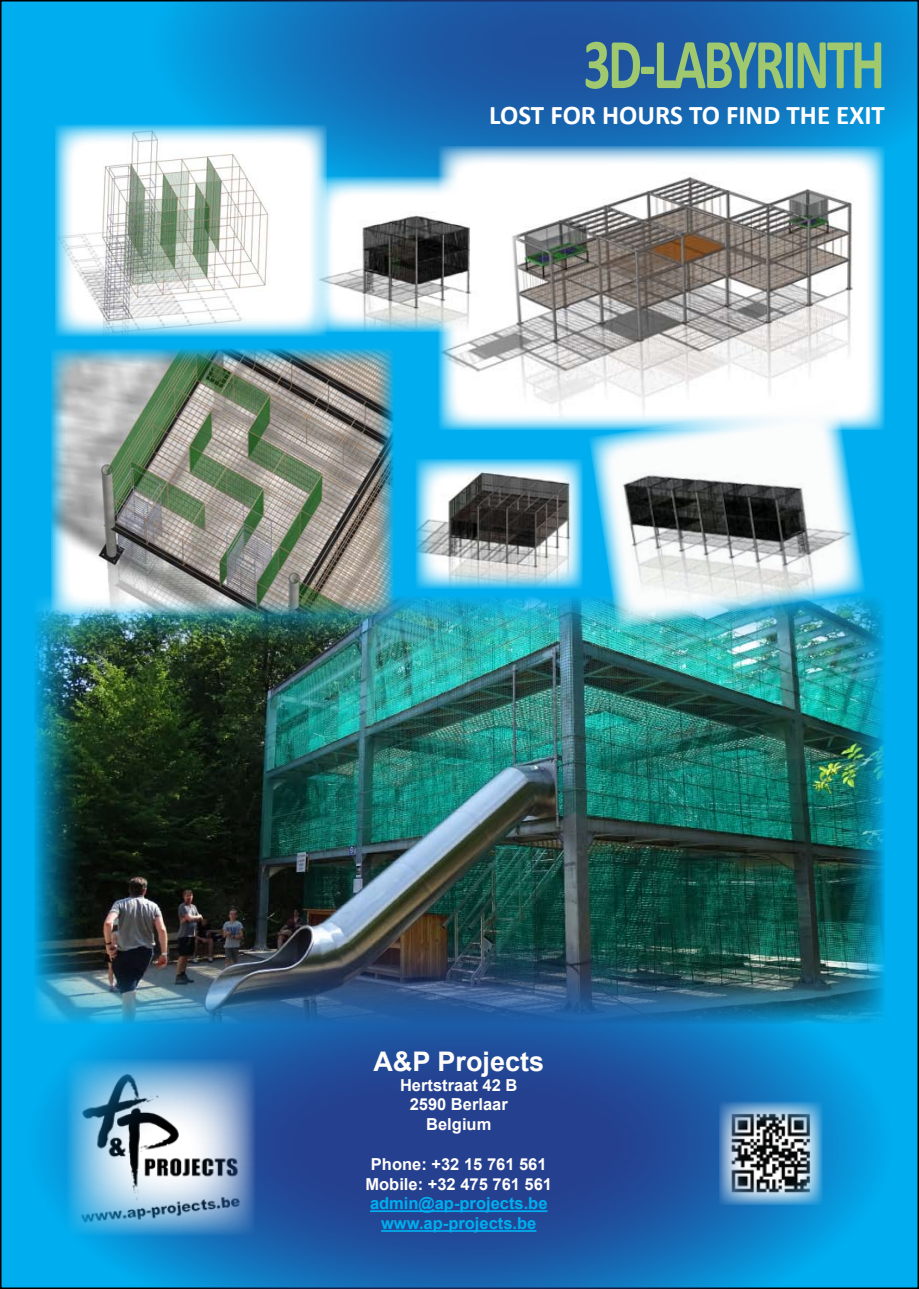
<style>
.page{position:relative;width:919px;height:1289px;background:#fff}
.page>*{position:absolute;margin:0;border:0;box-sizing:border-box;transform-origin:0 0}
.t1{font:700 72px "Calibri";letter-spacing:-.05em;color:#a0c86e;scale:.75 1}
.t2{font:700 27px "Calibri";color:#fff}
.t3{font:700 27px "Arial";color:#fffdfa}
.t4{font:700 16.5px/19.8px "Arial";color:#fffdfa;text-align:center}
.t5{font:700 16.5px/19.8px "Arial";color:#00aeef;text-align:center}
</style>
<div class="page">
<div style="left:1px;top:1px;width:917px;height:1287px;background:#00aeef"></div>
<svg style="left:150px;top:0;width:768px;height:214px;background:#1273bb"></svg>
<img style="left:34px;top:595px;width:850px;height:340px">
<img style="left:26px;top:935px;width:867px;height:353px">
<img style="left:67px;top:1059px;width:188px;height:176px">
<img style="left:719px;top:1101px;width:103px;height:103px">
<hr style="left:370px;top:1210px;width:177px;height:1px;background:#00aeef">
<hr style="left:381px;top:1230px;width:155px;height:1px;background:#00aeef">
<img style="left:438px;top:146px;width:446px;height:283px">
<img style="left:55px;top:125px;width:272px;height:211px">
<img style="left:51px;top:349px;width:342px;height:266px">
<img style="left:588px;top:400px;width:278px;height:229px">
<img style="left:415px;top:459px;width:168px;height:129px">
<img style="left:315px;top:177px;width:207px;height:154px">
<h1 class="t1" style="left:583px;top:13px;width:403px">3D-LABYRINTH</h1>
<h2 class="t2" style="left:489px;top:96px;width:397px">LOST FOR HOURS TO FIND THE EXIT</h2>
<h2 class="t3" style="left:373px;top:1042px;width:172px">A&amp;P Projects</h2>
<p class="t4" style="left:400px;top:1075px;width:119px">Hertstraat 42 B<br>2590 Berlaar<br>Belgium</p>
<p class="t4" style="left:365px;top:1154px;width:188px">Phone: +32 15 761 561<br>Mobile: +32 475 761 561</p>
<p class="t5" style="left:370px;top:1193px;width:179px">admin@ap-projects.be www.ap-projects.be</p>
</div>
